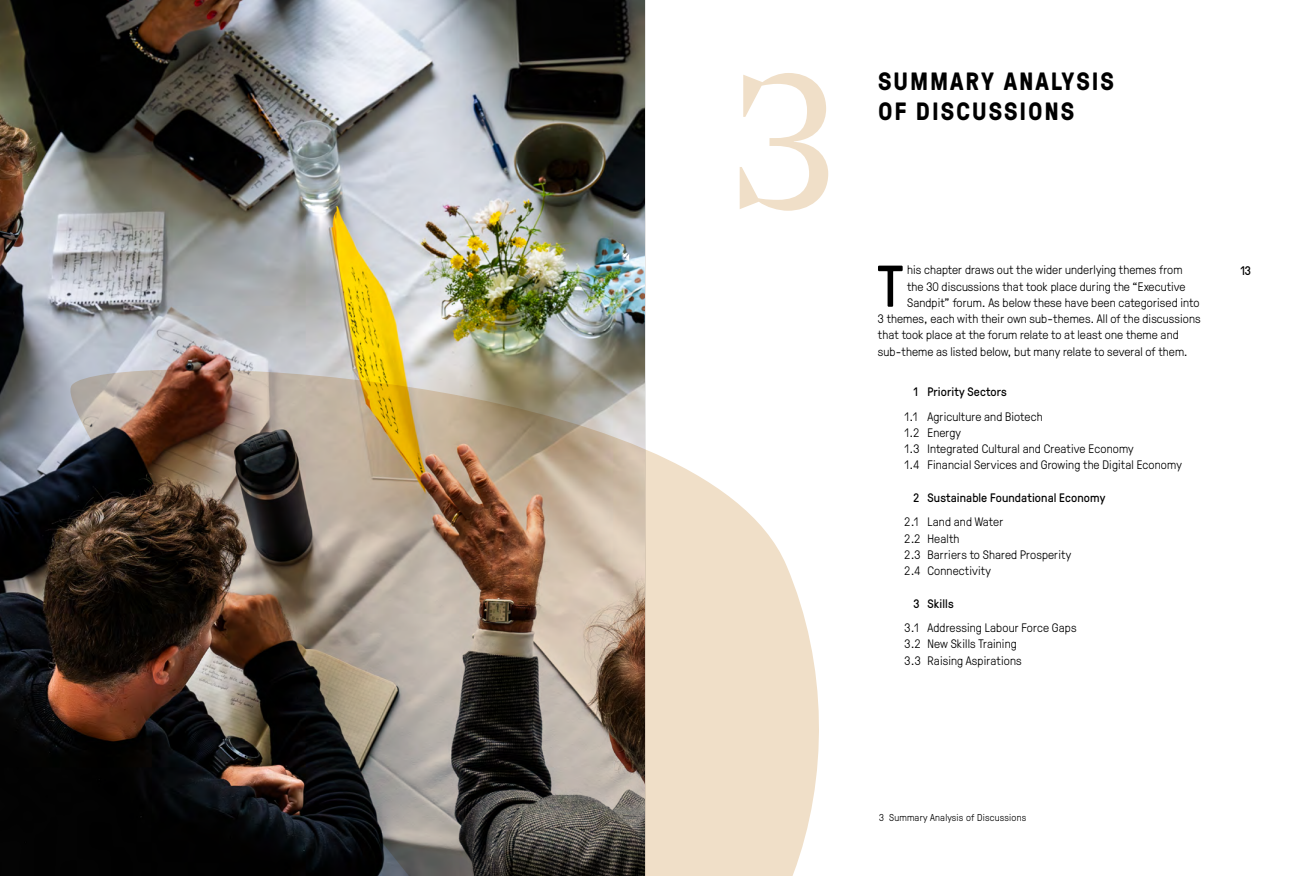
<style>
.page{position:relative;width:1290px;height:876px;background:#fff}
.page>*{position:absolute;margin:0;border:0;box-sizing:border-box;transform-origin:0 0}
.t1{font:300 187.5px "Sabre";color:#f0dfc8}
.t2{font:58.75px "GT Pressura";color:#000}
.t3{font:700 25px/30px "GT Pressura";letter-spacing:.075em;color:#000}
.t4{font:12.5px "GT Pressura";color:#000}
.t5{font:300 12.38px/16.2px "GT Pressura";letter-spacing:.005em;color:#000}
.t6{font:12.38px "GT Pressura";letter-spacing:.01em;color:#000}
.t7{font:300 10px "GT Pressura";letter-spacing:.02em;color:#000}
</style>
<div class="page">
<hr style="left:645px;top:0;width:1px;height:875px;background:#d0d0d0">
<img style="left:0;top:0;width:645px;height:875px">
<img style="left:52px;top:347px;width:767px;height:528px">
<h1 class="t1" style="left:726px;top:30px;width:115px">3</h1>
<h3 class="t3" style="left:878px;top:65px;width:237px">SUMMARY ANALYSIS<br>OF DISCUSSIONS</h3>
<h2 class="t2" style="left:878px;top:244px;width:26px">T</h2>
<p class="t5" style="left:907px;top:261px;width:277px">his chapter draws out the wider underlying themes from</p>
<p class="t5" style="left:907px;top:277px;width:280px">the 30 discussions that took place during the “Executive</p>
<p class="t5" style="left:907px;top:293px;width:294px">Sandpit” forum. As below these have been categorised into</p>
<p class="t5" style="left:878px;top:310px;width:324px">3 themes, each with their own sub-themes. All of the discussions</p>
<p class="t5" style="left:878px;top:326px;width:302px">that took place at the forum relate to at least one theme and</p>
<p class="t5" style="left:878px;top:342px;width:311px">sub-theme as listed below, but many relate to several of them.</p>
<p class="t6" style="left:913px;top:383px;width:95px">1 Priority Sectors</p>
<p class="t5" style="left:904px;top:407px;width:279px">1.1 Agriculture and Biotech<br>1.2 Energy<br>1.3 Integrated Cultural and Creative Economy<br>1.4 Financial Services and Growing the Digital Economy</p>
<p class="t6" style="left:913px;top:488px;width:194px">2 Sustainable Foundational Economy</p>
<p class="t5" style="left:904px;top:513px;width:168px">2.1 Land and Water<br>2.2 Health<br>2.3 Barriers to Shared Prosperity<br>2.4 Connectivity</p>
<p class="t6" style="left:913px;top:594px;width:42px">3 Skills</p>
<p class="t5" style="left:904px;top:618px;width:174px">3.1 Addressing Labour Force Gaps<br>3.2 New Skills Training<br>3.3 Raising Aspirations</p>
<p class="t4" style="left:1240px;top:261px;width:12px">13</p>
<p class="t7" style="left:879px;top:809px;width:149px">3 Summary Analysis of Discussions</p>
</div>
